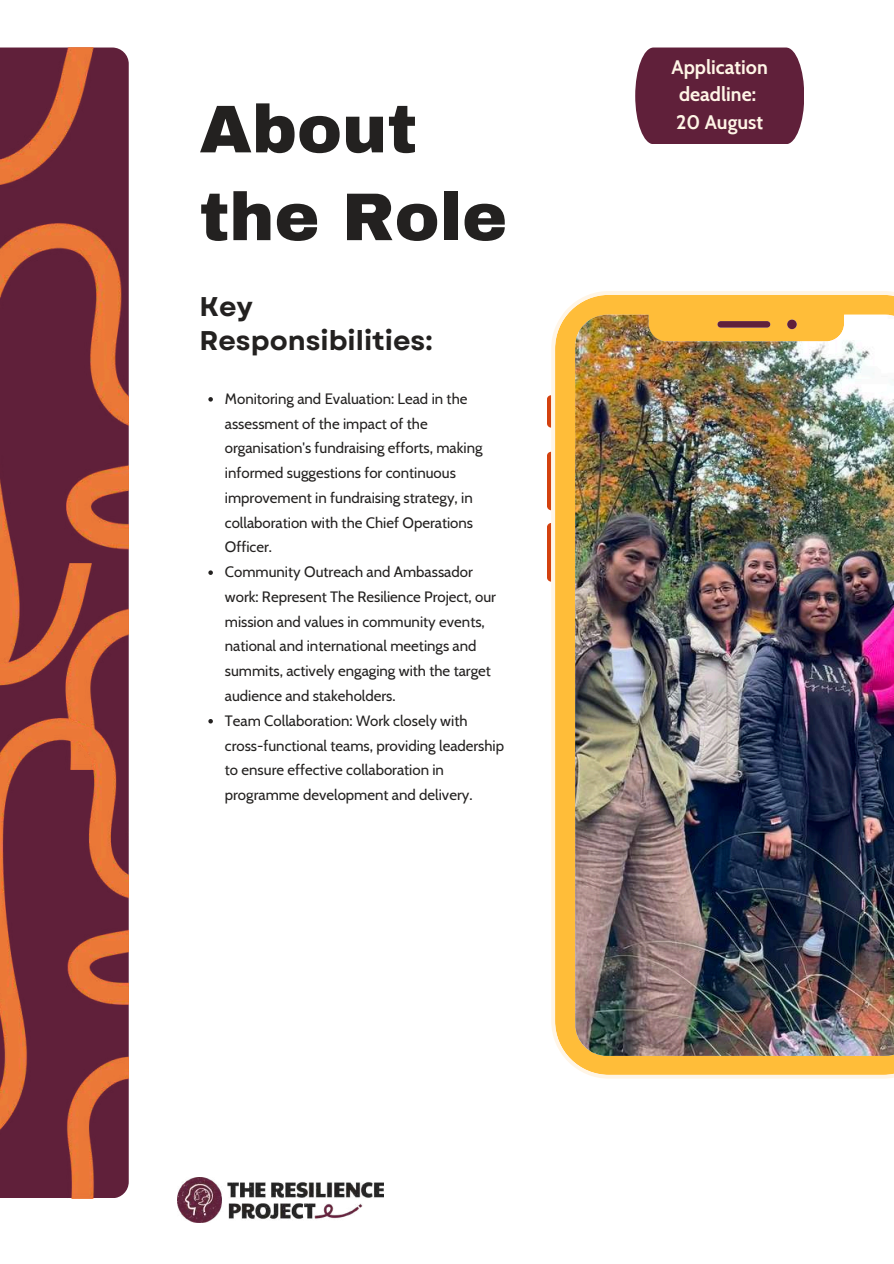
<style>
.page{position:relative;width:894px;height:1264px;background:#fff}
.page>*{position:absolute;margin:0;border:0;box-sizing:border-box;transform-origin:0 0}
.t1{font:900 67.5px/87.8px "Archivo";color:#232120}
.t2{font:700 27px/34.8px "Garet";color:#232120}
.t3{font:700 19.5px/27px "Cabin";color:#fff5e6}
.t4{font:15px/24.8px "Cabin";color:#232120}
</style>
<div class="page">
<img style="left:0;top:47px;width:129px;height:722px">
<img style="left:0;top:563px;width:128px;height:635px">
<svg style="left:208px;top:397px;width:5px;height:4px"></svg>
<svg style="left:208px;top:570px;width:5px;height:5px"></svg>
<svg style="left:208px;top:719px;width:5px;height:4px"></svg>
<img style="left:178px;top:1177px;width:205px;height:44px">
<div style="left:635px;top:47px;width:168px;height:97px;background:#60203a"></div>
<svg style="left:547px;top:395px;width:4px;height:32px"></svg>
<svg style="left:547px;top:452px;width:4px;height:58px"></svg>
<svg style="left:547px;top:523px;width:4px;height:58px"></svg>
<img style="left:551px;top:291px;width:342px;height:787px">
<h1 class="t1" style="left:199px;top:86px;width:309px">About the Role</h1>
<h2 class="t2" style="left:199px;top:289px;width:235px">Key<br>Responsibilities:</h2>
<p class="t4" style="left:225px;top:386px;width:281px">Monitoring and Evaluation: Lead in the assessment of the impact of the organisation's fundraising efforts, making informed suggestions for continuous improvement in fundraising strategy, in collaboration with the Chief Operations Officer.<br>Community Outreach and Ambassador work: Represent The Resilience Project, our mission and values in community events, national and international meetings and summits, actively engaging with the target audience and stakeholders.<br>Team Collaboration: Work closely with cross-functional teams, providing leadership to ensure effective collaboration in programme development and delivery.</p>
<h3 class="t3" style="left:671px;top:54px;width:98px">Application deadline:<br>20 August</h3>
</div>
